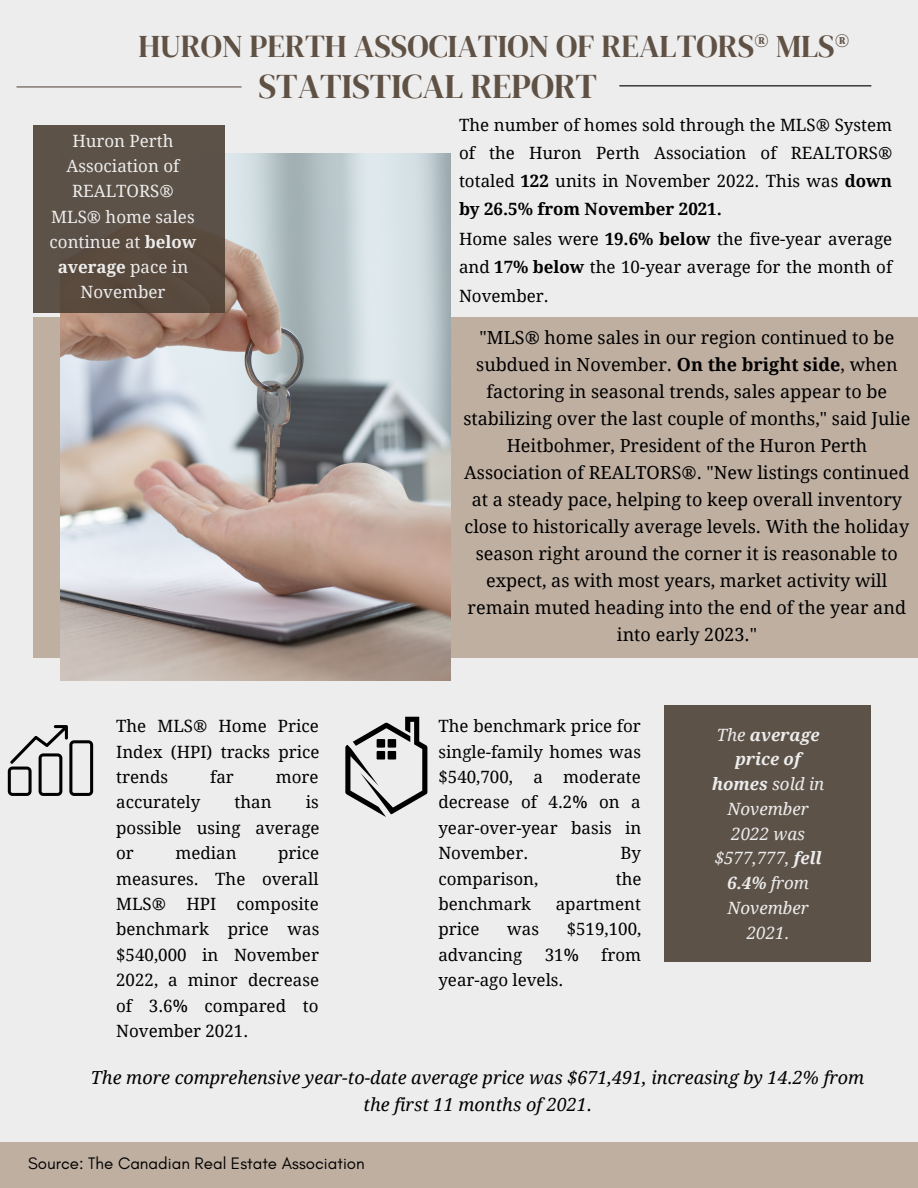
<style>
.page{position:relative;width:918px;height:1188px;background:#ededed}
.page>*{position:absolute;margin:0;border:0;box-sizing:border-box;transform-origin:0 0}
.t1{font:34.35px "DM Serif Display";color:#605145}
.t2{font:31.65px "DM Serif Display";color:#605145}
.t3{font:18px/27px "Droid Serif";color:#000;text-align:center}
.t4{font:italic 18px/27px "Droid Serif";color:#000;text-align:center}
.t5{font:16.95px/25.3px "Droid Serif";color:#000;text-align:justify}
.t6{font:16.95px/25.2px "Droid Serif";color:#ededed;text-align:center}
.t7{font:italic 16.95px/24.8px "Droid Serif";color:#ededed;text-align:center}
.t8{font:16.95px "Glacial Indifference";color:#000}
.s1{font-weight:700}
</style>
<div class="page">
<hr style="left:17px;top:86px;width:225px;height:2px;background:#605145">
<hr style="left:619px;top:85px;width:252px;height:1px;background:#000">
<div style="left:33px;top:317px;width:885px;height:341px;background:#bfafa1"></div>
<div style="left:0;top:1142px;width:918px;height:46px;background:#bfafa1"></div>
<img style="left:61px;top:154px;width:389px;height:526px">
<div style="left:33px;top:125px;width:192px;height:188px;background:#5c5148"></div>
<div style="left:664px;top:705px;width:207px;height:257px;background:#5d5248"></div>
<svg style="left:8px;top:725px;width:85px;height:71px"></svg>
<svg style="left:345px;top:717px;width:82px;height:100px"></svg>
<div style="left:388px;top:739px;width:8px;height:9px;background:#000"></div>
<div style="left:388px;top:751px;width:8px;height:9px;background:#000"></div>
<div style="left:377px;top:739px;width:8px;height:9px;background:#000"></div>
<div style="left:377px;top:751px;width:8px;height:9px;background:#000"></div>
<h2 class="t2" style="left:138px;top:24px;width:713px">HURON PERTH ASSOCIATION OF REALTORS® MLS®</h2>
<p class="t6" style="left:50px;top:129px;width:148px">Huron Perth<br>Association of<br>REALTORS®<br>MLS® home sales continue at <span class="s1">below average</span> pace in<br>November</p>
<h1 class="t1" style="left:258px;top:63px;width:340px">STATISTICAL REPORT</h1>
<p class="t5" style="left:459px;top:111px;width:435px;line-height:28.2px">The number of homes sold through the MLS® System of the Huron Perth Association of REALTORS® totaled <span class="s1">122</span> units in November 2022. This was <span class="s1">down by 26.5% from November 2021.</span></p>
<p class="t5" style="left:459px;top:225px;width:435px;line-height:28.2px">Home sales were <span class="s1">19.6% below</span> the five-year average and <span class="s1">17% below</span> the 10-year average for the month of November.</p>
<p class="t3" style="left:463px;top:325px;width:449px">"MLS® home sales in our region continued to be subdued in November. <span class="s1">On the bright side</span>, when factoring in seasonal trends, sales appear to be stabilizing over the last couple of months," said Julie Heitbohmer, President of the Huron Perth Association of REALTORS®. "New listings continued at a steady pace, helping to keep overall inventory close to historically average levels. With the holiday season right around the corner it is reasonable to expect, as with most years, market activity will remain muted heading into the end of the year and into early 2023."</p>
<p class="t5" style="left:116px;top:714px;width:205px">The MLS® Home Price Index (HPI) tracks price trends</p>
<p class="t5" style="left:210px;top:764px;width:25px">far</p>
<p class="t5" style="left:276px;top:764px;width:44px">more</p>
<p class="t5" style="left:116px;top:790px;width:205px;text-indent:190px">is possible using average or</p>
<p class="t5" style="left:116px;top:790px;width:86px">accurately</p>
<p class="t5" style="left:235px;top:790px;width:39px">than</p>
<p class="t5" style="left:116px;top:841px;width:205px;text-indent:162px">price measures. The overall MLS® HPI composite benchmark price was $540,000 in November 2022, a minor decrease of 3.6% compared to November 2021.</p>
<p class="t5" style="left:175px;top:841px;width:63px">median</p>
<p class="t5" style="left:438px;top:714px;width:205px">The benchmark price for single-family homes was $540,700, a moderate decrease of 4.2% on a year-over-year basis in November.</p>
<p class="t5" style="left:620px;top:841px;width:22px">By</p>
<p class="t5" style="left:438px;top:866px;width:101px">comparison,</p>
<p class="t5" style="left:616px;top:866px;width:27px">the</p>
<p class="t5" style="left:438px;top:891px;width:94px">benchmark</p>
<p class="t5" style="left:556px;top:891px;width:87px">apartment</p>
<p class="t5" style="left:438px;top:917px;width:43px">price</p>
<p class="t5" style="left:507px;top:917px;width:33px">was</p>
<p class="t5" style="left:567px;top:917px;width:76px">$519,100,</p>
<p class="t5" style="left:438px;top:942px;width:85px">advancing</p>
<p class="t5" style="left:545px;top:942px;width:36px">31%</p>
<p class="t5" style="left:601px;top:942px;width:41px">from</p>
<p class="t5" style="left:438px;top:968px;width:127px">year-ago levels.</p>
<p class="t7" style="left:712px;top:722px;width:114px">The <span class="s1">average price of homes</span> sold in<br>November<br>2022 was $577,777, <span class="s1">fell<br>6.4%</span> from<br>November<br>2021.</p>
<p class="t4" style="left:91px;top:1064px;width:775px">The more comprehensive year-to-date average price was $671,491, increasing by 14.2% from the first 11 months of 2021.</p>
<p class="t8" style="left:28px;top:1153px;width:338px">Source: The Canadian Real Estate Association</p>
</div>
